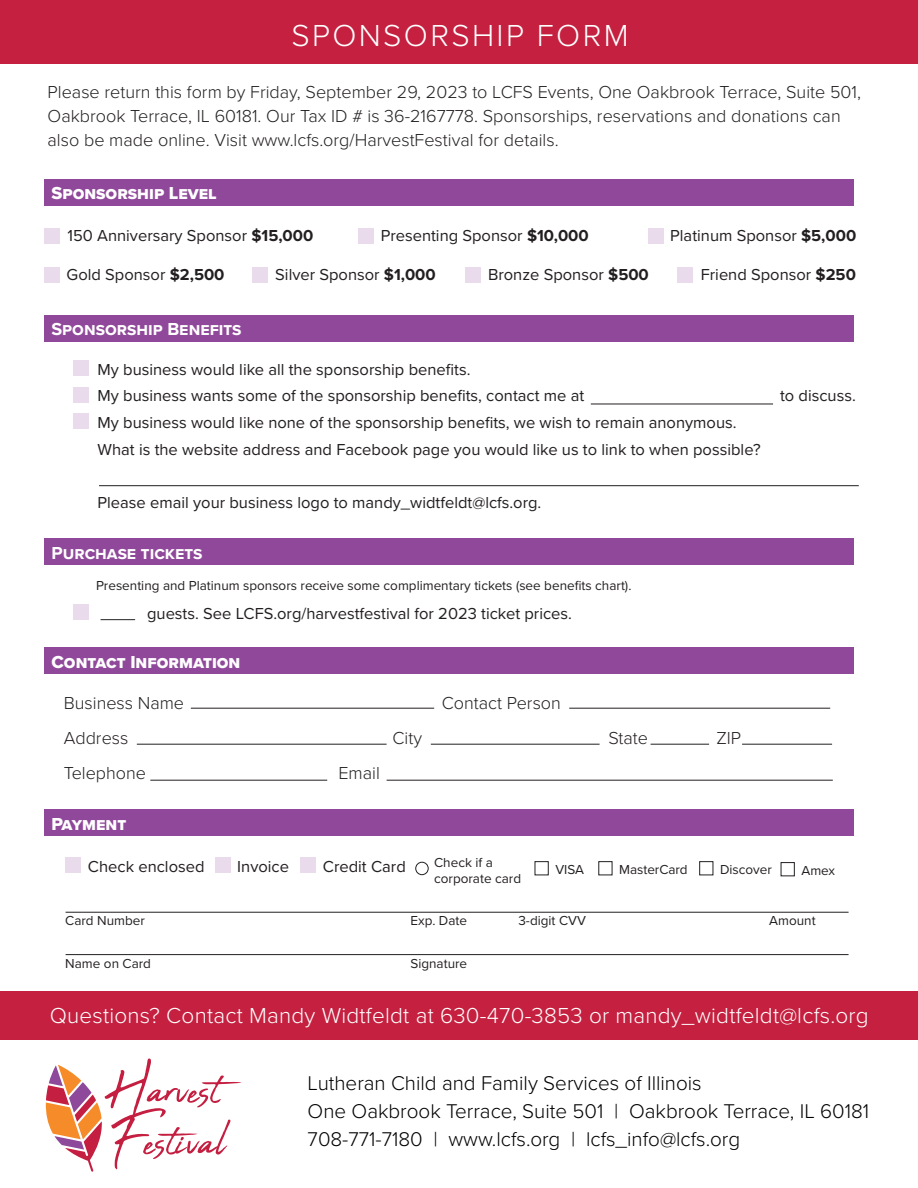
<style>
.page{position:relative;width:918px;height:1188px;background:#fff}
.page>*{position:absolute;margin:0;border:0;box-sizing:border-box;transform-origin:0 0}
.t1{font:300 31.5px "Proxima Nova";letter-spacing:.075em;color:#fff}
.t2{font:300 22.5px "Proxima Nova";letter-spacing:.01em;color:#fff}
.t3{font:300 20.7px "Proxima Nova";color:#000}
.t4{font:300 18px/24px "Proxima Nova";color:#231f20}
.t5{font:18px "Proxima Nova Extrabld";color:#fff}
.t6{font:700 18px "Proxima Nova";color:#fff}
.t7{font:16.5px "Proxima Nova";color:#231f20}
.t8{font:13.5px/16.2px "Proxima Nova";color:#231f20}
.s1{font-weight:700}
</style>
<div class="page">
<svg style="left:46px;top:1058px;width:196px;height:114px"></svg>
<div style="left:0;top:0;width:918px;height:63px;background:#c5203f"></div>
<div style="left:0;top:992px;width:918px;height:48px;background:#c5203f"></div>
<div style="left:44px;top:179px;width:810px;height:27px;background:#90499a"></div>
<div style="left:44px;top:647px;width:810px;height:27px;background:#90499a"></div>
<div style="left:44px;top:809px;width:810px;height:27px;background:#90499a"></div>
<hr style="left:191px;top:708px;width:243px;height:1px;background:#231f20">
<hr style="left:569px;top:708px;width:261px;height:1px;background:#231f20">
<hr style="left:742px;top:744px;width:90px;height:1px;background:#231f20">
<hr style="left:651px;top:744px;width:58px;height:1px;background:#231f20">
<hr style="left:431px;top:744px;width:169px;height:1px;background:#231f20">
<hr style="left:137px;top:744px;width:250px;height:1px;background:#231f20">
<hr style="left:387px;top:780px;width:446px;height:1px;background:#231f20">
<hr style="left:150px;top:780px;width:177px;height:1px;background:#231f20">
<div style="left:44px;top:315px;width:810px;height:27px;background:#90499a"></div>
<div style="left:358px;top:228px;width:16px;height:16px;background:#e9dbeb"></div>
<div style="left:252px;top:267px;width:16px;height:16px;background:#e9dbeb"></div>
<div style="left:648px;top:228px;width:16px;height:16px;background:#e9dbeb"></div>
<div style="left:465px;top:267px;width:15px;height:16px;background:#e9dbeb"></div>
<div style="left:44px;top:267px;width:16px;height:16px;background:#e9dbeb"></div>
<div style="left:44px;top:228px;width:16px;height:16px;background:#e9dbeb"></div>
<div style="left:677px;top:267px;width:16px;height:16px;background:#e9dbeb"></div>
<div style="left:73px;top:360px;width:15px;height:16px;background:#e9dbeb"></div>
<div style="left:73px;top:387px;width:15px;height:15px;background:#e9dbeb"></div>
<div style="left:73px;top:413px;width:15px;height:16px;background:#e9dbeb"></div>
<div style="left:44px;top:538px;width:810px;height:27px;background:#90499a"></div>
<div style="left:73px;top:604px;width:15px;height:16px;background:#e9dbeb"></div>
<hr style="left:591px;top:404px;width:182px;height:1px;background:#231f20">
<hr style="left:101px;top:619px;width:34px;height:1px;background:#231f20">
<hr style="left:66px;top:954px;width:783px;height:1px;background:#231f20">
<hr style="left:66px;top:912px;width:783px;height:1px;background:#231f20">
<hr style="left:99px;top:485px;width:760px;height:1px;background:#231f20">
<div style="left:415px;top:862px;width:14px;height:13px;border:1px solid #231f20;border-radius:50%"></div>
<div style="left:535px;top:861px;width:14px;height:14px;border:1px solid #231f20"></div>
<div style="left:598px;top:861px;width:14px;height:14px;border:1px solid #231f20"></div>
<div style="left:699px;top:861px;width:14px;height:14px;border:1px solid #231f20"></div>
<div style="left:781px;top:862px;width:14px;height:14px;border:1px solid #231f20"></div>
<div style="left:66px;top:858px;width:15px;height:15px;background:#e9dbeb"></div>
<div style="left:215px;top:858px;width:16px;height:15px;background:#e9dbeb"></div>
<div style="left:301px;top:858px;width:15px;height:15px;background:#e9dbeb"></div>
<p class="t1" style="left:291px;top:12px;width:339px">SPONSORSHIP FORM</p>
<p class="t4" style="left:48px;top:79px;width:815px">Please return this form by Friday, September 29, 2023 to LCFS Events, One Oakbrook Terrace, Suite 501,<br>Oakbrook Terrace, IL 60181. Our Tax ID # is 36-2167778. Sponsorships, reservations and donations can also be made online. Visit www.lcfs.org/HarvestFestival for details.</p>
<p class="t5" style="left:52px;top:180px;width:167px">Sponsorship Level</p>
<p class="t7" style="left:68px;top:223px;width:247px">150 Anniversary Sponsor <span class="s1">$15,000</span></p>
<p class="t7" style="left:381px;top:223px;width:210px">Presenting Sponsor <span class="s1">$10,000</span></p>
<p class="t7" style="left:275px;top:263px;width:162px">Silver Sponsor <span class="s1">$1,000</span></p>
<p class="t7" style="left:67px;top:263px;width:159px">Gold Sponsor <span class="s1">$2,500</span></p>
<p class="t7" style="left:488px;top:263px;width:162px">Bronze Sponsor <span class="s1">$500</span></p>
<p class="t6" style="left:52px;top:316px;width:192px">Sponsorship Benefits</p>
<p class="t7" style="left:670px;top:223px;width:187px">Platinum Sponsor <span class="s1">$5,000</span></p>
<p class="t7" style="left:701px;top:263px;width:157px">Friend Sponsor <span class="s1">$250</span></p>
<p class="t7" style="left:98px;top:357px;width:375px">My business would like all the sponsorship benefits.</p>
<p class="t7" style="left:98px;top:384px;width:488px">My business wants some of the sponsorship benefits, contact me at</p>
<p class="t7" style="left:780px;top:384px;width:77px">to discuss.</p>
<p class="t7" style="left:98px;top:410px;width:641px">My business would like none of the sponsorship benefits, we wish to remain anonymous.</p>
<p class="t7" style="left:98px;top:437px;width:665px">What is the website address and Facebook page you would like us to link to when possible?</p>
<p class="t7" style="left:98px;top:490px;width:445px">Please email your business logo to mandy_widtfeldt@lcfs.org.</p>
<p class="t6" style="left:52px;top:539px;width:152px">Purchase tickets</p>
<p class="t8" style="left:96px;top:576px;width:537px">Presenting and Platinum sponsors receive some complimentary tickets (see benefits chart).</p>
<p class="t7" style="left:147px;top:601px;width:426px">guests. See LCFS.org/harvestfestival for 2023 ticket prices.</p>
<p class="t5" style="left:52px;top:648px;width:190px">Contact Information</p>
<p class="t4" style="left:64px;top:690px;width:122px">Business Name</p>
<p class="t4" style="left:442px;top:690px;width:121px">Contact Person</p>
<p class="t4" style="left:64px;top:725px;width:66px">Address</p>
<p class="t4" style="left:392px;top:725px;width:31px">City</p>
<p class="t4" style="left:608px;top:725px;width:41px">State</p>
<p class="t4" style="left:716px;top:725px;width:26px">ZIP</p>
<p class="t4" style="left:64px;top:760px;width:84px">Telephone</p>
<p class="t4" style="left:338px;top:760px;width:43px">Email</p>
<p class="t5" style="left:52px;top:810px;width:76px">Payment</p>
<p class="t8" style="left:434px;top:853px;width:88px">Check if a corporate card</p>
<p class="t8" style="left:555px;top:861px;width:30px">VISA</p>
<p class="t8" style="left:619px;top:861px;width:70px">MasterCard</p>
<p class="t8" style="left:720px;top:861px;width:53px">Discover</p>
<p class="t8" style="left:801px;top:862px;width:35px">Amex</p>
<p class="t8" style="left:410px;top:912px;width:58px">Exp. Date</p>
<p class="t8" style="left:518px;top:912px;width:69px">3-digit CVV</p>
<p class="t8" style="left:769px;top:912px;width:48px">Amount</p>
<p class="t7" style="left:88px;top:854px;width:118px">Check enclosed</p>
<p class="t7" style="left:237px;top:854px;width:53px">Invoice</p>
<p class="t7" style="left:323px;top:854px;width:84px">Credit Card</p>
<p class="t8" style="left:65px;top:912px;width:81px">Card Number</p>
<p class="t8" style="left:65px;top:954px;width:87px">Name on Card</p>
<p class="t8" style="left:410px;top:954px;width:58px">Signature</p>
<p class="t2" style="left:50px;top:998px;width:820px">Questions? Contact Mandy Widtfeldt at 630-470-3853 or mandy_widtfeldt@lcfs.org</p>
<p class="t3" style="left:308px;top:1067px;width:396px">Lutheran Child and Family Services of Illinois</p>
<p class="t3" style="left:308px;top:1095px;width:563px">One Oakbrook Terrace, Suite 501 | Oakbrook Terrace, IL 60181</p>
<p class="t3" style="left:308px;top:1123px;width:434px">708-771-7180 | www.lcfs.org | lcfs_info@lcfs.org</p>
</div>
